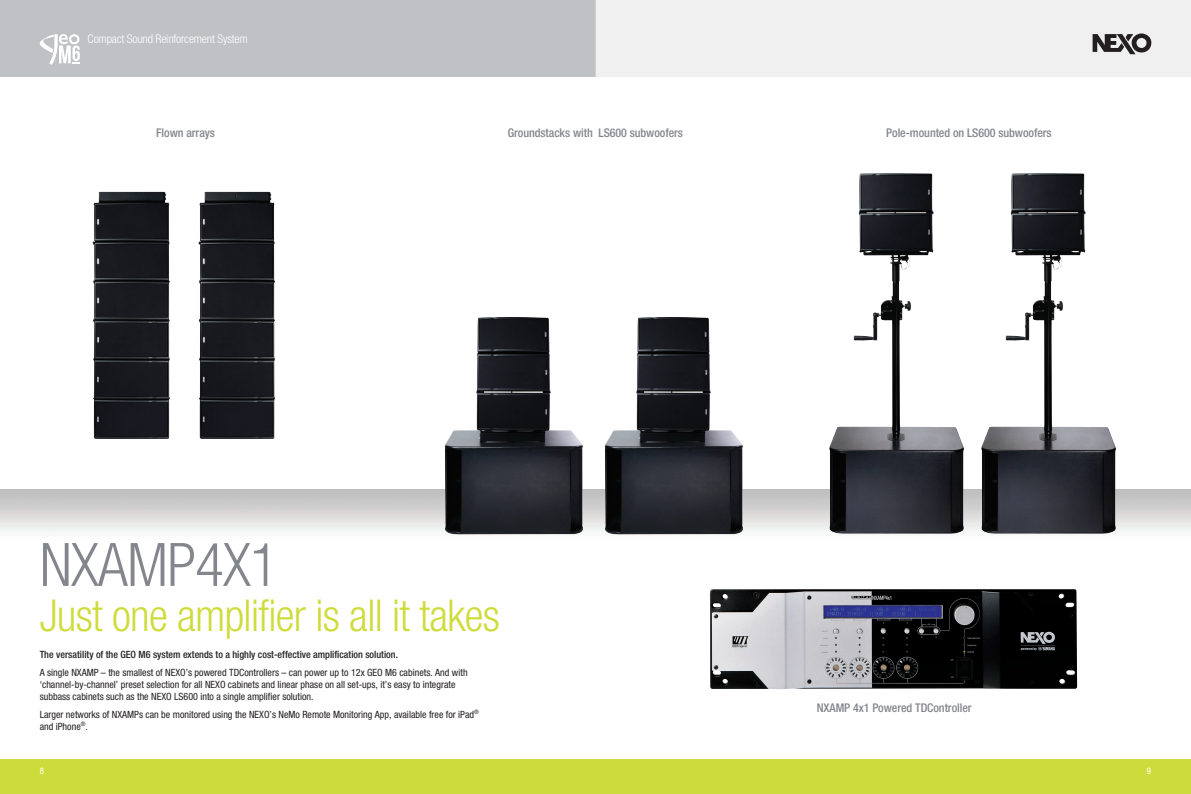
<style>
.page{position:relative;width:1191px;height:794px;background:#fff}
.page>*{position:absolute;margin:0;border:0;box-sizing:border-box;transform-origin:0 0}
.t1{font:300 condensed 60px "Helvetica Neue";letter-spacing:-.015em;color:#83868c}
.t2{font:300 condensed 44px "Helvetica Neue";letter-spacing:-.015em;color:#cedc3b}
.t3{font:500 condensed 12px "Helvetica Neue";letter-spacing:-.005em;color:#83868c}
.t4{font:300 condensed 12px "Helvetica Neue";letter-spacing:-.015em;color:#fff}
.t5{font:condensed 10px/12px "Helvetica Neue";color:#231f20}
.t6{font:500 condensed 10px "Helvetica Neue";color:#231f20}
.t7{font:condensed 9px "Helvetica Neue";color:#fff}
</style>
<div class="page">
<div style="left:0;top:0;width:595px;height:77px;background:#c0c1c5"></div>
<div style="left:595px;top:0;width:596px;height:77px;background:#f0f0f0"></div>
<div style="left:0;top:760px;width:1191px;height:34px;background:#cedc3b"></div>
<svg style="left:1092px;top:33px;width:59px;height:22px"></svg>
<svg style="left:40px;top:34px;width:40px;height:31px"></svg>
<img style="left:710px;top:589px;width:367px;height:100px">
<img style="left:817px;top:173px;width:152px;height:363px">
<img style="left:602px;top:317px;width:160px;height:219px">
<img style="left:425px;top:317px;width:177px;height:219px">
<img style="left:198px;top:191px;width:77px;height:248px">
<img style="left:92px;top:191px;width:78px;height:248px">
<img style="left:969px;top:173px;width:158px;height:363px">
<p class="t4" style="left:88px;top:32px;width:161px">Compact Sound Reinforcement System</p>
<p class="t3" style="left:156px;top:125px;width:60px">Flown arrays</p>
<p class="t3" style="left:508px;top:125px;width:177px">Groundstacks with LS600 subwoofers</p>
<p class="t3" style="left:886px;top:125px;width:167px">Pole-mounted on LS600 subwoofers</p>
<p class="t1" style="left:40px;top:530px;width:240px">NXAMP4X1</p>
<p class="t2" style="left:40px;top:590px;width:462px">Just one amplifier is all it takes</p>
<p class="t6" style="left:40px;top:649px;width:360px">The versatility of the GEO M6 system extends to a highly cost-effective amplification solution.</p>
<p class="t5" style="left:40px;top:666px;width:429px">A single NXAMP – the smallest of NEXO’s powered TDControllers – can power up to 12x GEO M6 cabinets. And with ‘channel-by-channel’ preset selection for all NEXO cabinets and linear phase on all set-ups, it’s easy to integrate subbass cabinets such as the NEXO LS600 into a single amplifier solution.</p>
<p class="t5" style="left:40px;top:708px;width:441px">Larger networks of NXAMPs can be monitored using the NEXO’s NeMo Remote Monitoring App, available free for iPad<sup>® </sup>and iPhone<sup>®</sup>.</p>
<p class="t3" style="left:816px;top:701px;width:156px">NXAMP 4x1 Powered TDController</p>
<p class="t7" style="left:40px;top:765px;width:6px">8</p>
<p class="t7" style="left:1147px;top:765px;width:6px">9</p>
</div>
